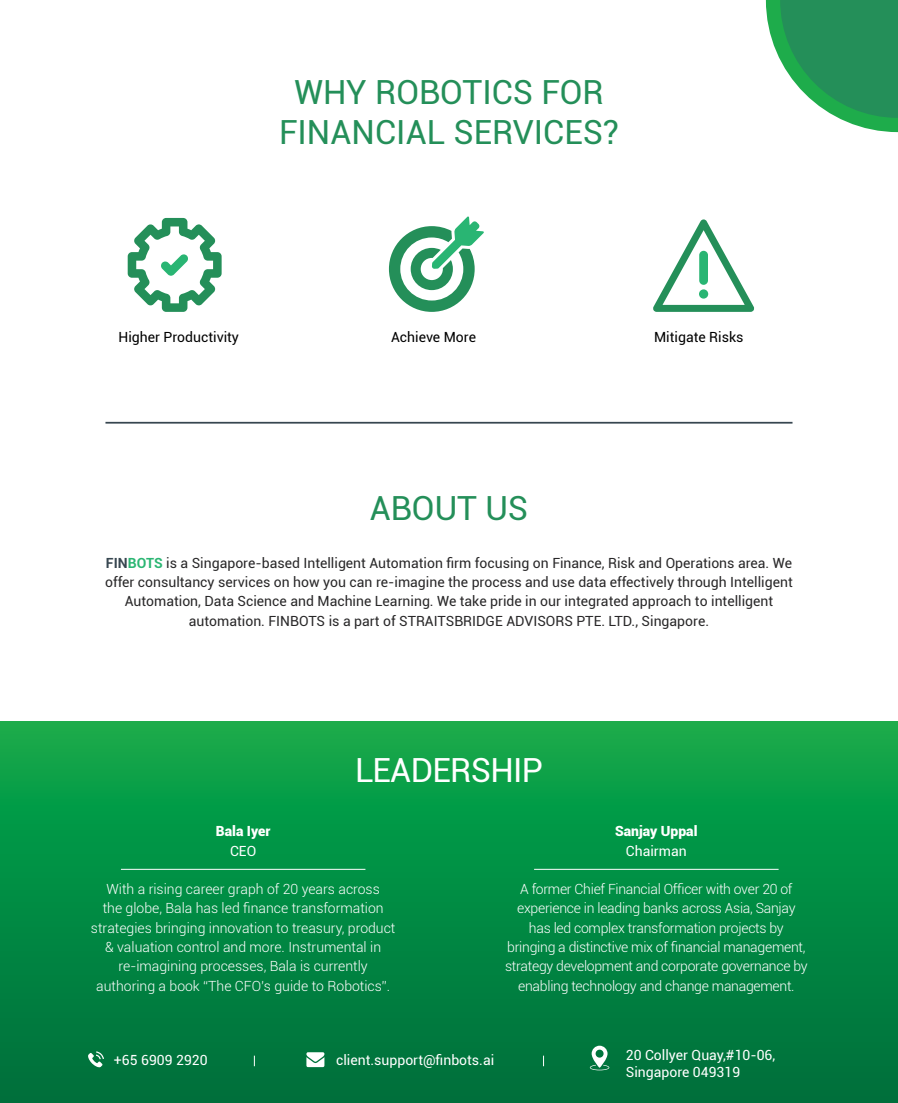
<style>
.page{position:relative;width:898px;height:1103px;background:#fff}
.page>*{position:absolute;margin:0;border:0;box-sizing:border-box;transform-origin:0 0}
.t1{font:33.25px "Roboto";color:#248f59}
.t2{font:33.25px "Roboto";letter-spacing:-.02em;color:#fff}
.t3{font:14px "Roboto";color:#292829}
.t4{font:300 14px/19.2px "Roboto";letter-spacing:-.02em;color:#fff;text-align:center}
.t5{font:300 14px/19.2px "Roboto";color:#fff;text-align:center}
.t6{font:14px/16.8px "Roboto";color:#fff}
.t7{font:14px "Roboto";color:#000}
.t8{font:900 14px "Roboto";color:#fff}
.t9{font:700 14px "Roboto";color:#2bb673}
.s1{color:#374650}
</style>
<div class="page">
<div style="left:0;top:722px;width:898px;height:380px;background:linear-gradient(to bottom,#0daa4b,#006e3b)"></div>
<hr style="left:534px;top:869px;width:244px;height:1px;background:#fff">
<hr style="left:121px;top:869px;width:244px;height:1px;background:#fff">
<hr style="left:105px;top:422px;width:687px;height:1px;background:#374650">
<svg style="left:766px;top:0;width:132px;height:132px"></svg>
<svg style="left:590px;top:1045px;width:19px;height:25px"></svg>
<svg style="left:88px;top:1051px;width:16px;height:16px"></svg>
<svg style="left:306px;top:1052px;width:18px;height:15px"></svg>
<svg style="left:653px;top:219px;width:101px;height:93px"></svg>
<div style="left:699px;top:251px;width:9px;height:34px;background:#29b573;border-radius:4px"></div>
<div style="left:699px;top:289px;width:9px;height:9px;background:#29b573;border-radius:50%"></div>
<svg style="left:389px;top:216px;width:95px;height:96px"></svg>
<svg style="left:128px;top:218px;width:94px;height:94px"></svg>
<h1 class="t1" style="left:294px;top:69px;width:205px">Why Robotics</h1>
<h1 class="t1" style="left:541px;top:69px;width:54px">for</h1>
<h1 class="t1" style="left:279px;top:108px;width:133px">Fi nancial</h1>
<h1 class="t1" style="left:453px;top:108px;width:167px">Servi ces?</h1>
<p class="t7" style="left:119px;top:327px;width:122px">H igher Productivity</p>
<p class="t7" style="left:391px;top:327px;width:86px">Achieve More</p>
<p class="t7" style="left:654px;top:327px;width:91px">Mitigate Risks</p>
<h1 class="t1" style="left:370px;top:484px;width:156px">About Us</h1>
<p class="t9" style="left:106px;top:553px;width:40px"><span class="s1">FIN</span> BOTS</p>
<p class="t3" style="left:166px;top:553px;width:627px">is a Singapore-based Intelligent Automation firm focusing on Finance, Risk and Operations area. We</p>
<p class="t3" style="left:105px;top:572px;width:689px">offer consultancy services on how you can re-imagine the process and use data effectively through Intelligent</p>
<p class="t3" style="left:125px;top:591px;width:650px">Automation, Data Science and Machine Learning. We take pride in our integrated approach to intelligent</p>
<p class="t3" style="left:189px;top:610px;width:522px">automation. FINBOTS is a part of STRAITSBRIDGE ADVISORS PTE. LTD., Singapore.</p>
<h1 class="t2" style="left:355px;top:747px;width:189px">Leadershi p</h1>
<p class="t8" style="left:216px;top:821px;width:56px">Bala Iyer</p>
<p class="t6" style="left:230px;top:841px;width:28px">CE O</p>
<p class="t5" style="left:91px;top:879px;width:306px">With a rising career graph of 20 years across<br>the globe, Bala has led finance transformation strategies bringing innovation to treasury, product &amp; valuation control and more. Instrumental in re-imagining processes, Bala is currently authoring a book “The CFO’s guide to Robotics”.</p>
<p class="t8" style="left:615px;top:821px;width:84px">Sanjay Uppal</p>
<p class="t6" style="left:626px;top:841px;width:62px">Chairman</p>
<p class="t4" style="left:505px;top:879px;width:304px">A former Chief Financial Officer with over 20 of experience in leading banks across Asia, Sanjay has led complex transformation projects by bringing a distinctive mix of financial management, strategy development and corporate governance by enabling technology and change management.</p>
<p class="t6" style="left:114px;top:1051px;width:95px">+65 6909 2920</p>
<p class="t6" style="left:336px;top:1051px;width:160px">client.support@finbots.ai</p>
<p class="t6" style="left:626px;top:1045px;width:151px">20 Collyer Quay,#10-06,<br>Singapore 049319</p>
</div>
